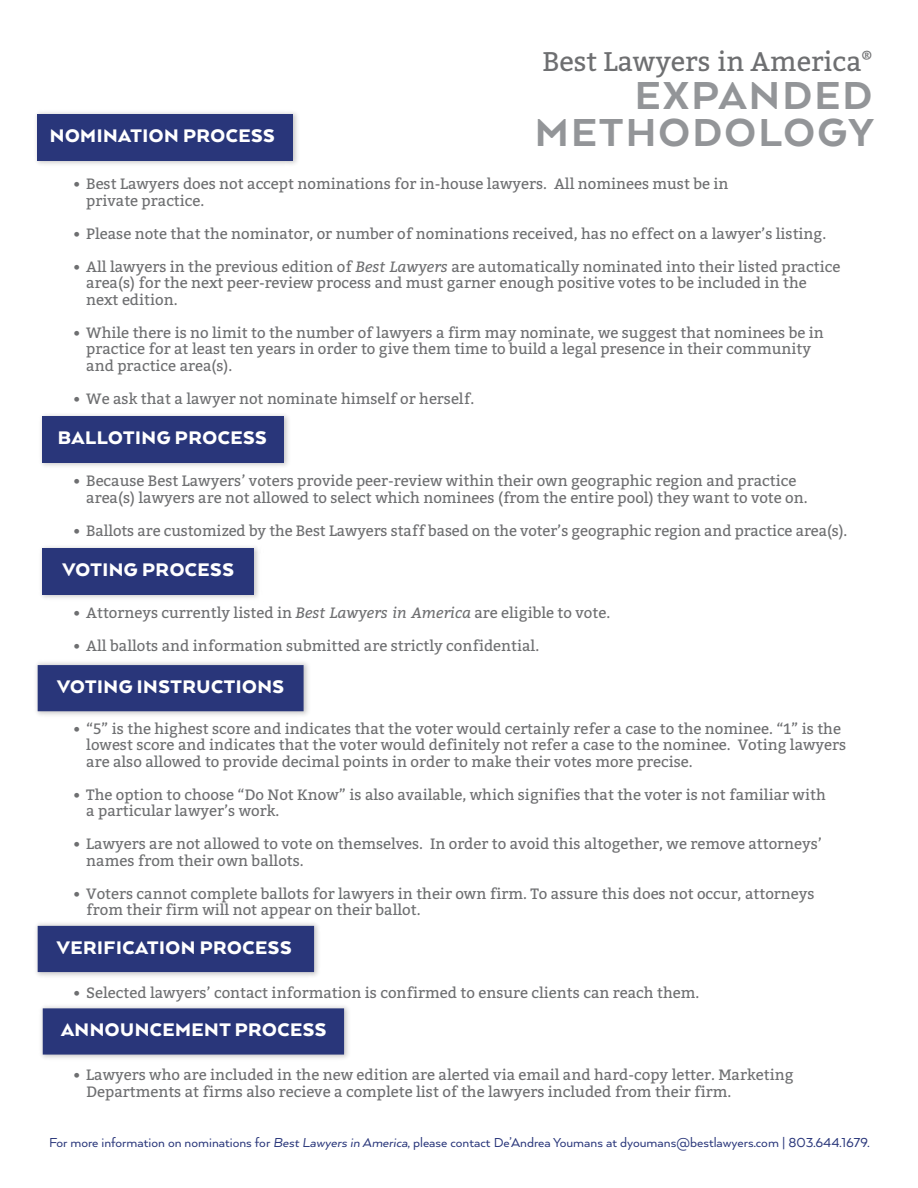
<style>
.page{position:relative;width:918px;height:1188px;background:#fff}
.page>*{position:absolute;margin:0;border:0;box-sizing:border-box;transform-origin:0 0}
.t1{font:800 45px/37.5px "Arquitecta";letter-spacing:.05em;color:#939598;text-align:right}
.t2{font:27px "Bitter";color:#6e6f71}
.t3{font:900 21px "Arquitecta";letter-spacing:.025em;color:#fff}
.t4{font:15px/16.5px "Bitter";color:#6e6f71}
.t5{font:15px "Arquitecta";color:#29367a}
.s1{font-style:italic}
</style>
<div class="page">
<img style="left:36px;top:923px;width:283px;height:53px">
<div style="left:38px;top:926px;width:276px;height:46px;background:#29367a"></div>
<img style="left:41px;top:1006px;width:308px;height:52px">
<div style="left:43px;top:1008px;width:301px;height:47px;background:#29367a"></div>
<img style="left:41px;top:547px;width:218px;height:51px">
<div style="left:43px;top:548px;width:211px;height:47px;background:#29367a"></div>
<img style="left:41px;top:415px;width:248px;height:51px">
<div style="left:43px;top:416px;width:241px;height:47px;background:#29367a"></div>
<img style="left:36px;top:112px;width:261px;height:52px">
<div style="left:38px;top:114px;width:255px;height:46px;background:#29367a"></div>
<img style="left:36px;top:662px;width:273px;height:53px">
<div style="left:38px;top:665px;width:266px;height:46px;background:#29367a"></div>
<h3 class="t3" style="left:50px;top:122px;width:226px">NOMINATION PROCESS</h3>
<h2 class="t2" style="left:543px;top:46px;width:331px">Best Lawyers in America<sup>®</sup></h2>
<h1 class="t1" style="left:535px;top:75px;width:341px">EXPANDED<br>METHODOLOGY</h1>
<p class="t4" style="left:86px;top:176px;width:644px;text-indent:-13px">• Best Lawyers does not accept nominations for in-house lawyers. All nominees must be in private practice.</p>
<p class="t4" style="left:73px;top:225px;width:755px">• Please note that the nominator, or number of nominations received, has no effect on a lawyer’s listing.</p>
<p class="t4" style="left:86px;top:258px;width:756px;text-indent:-13px">• All lawyers in the previous edition of <span class="s1">Best Lawyers</span> are automatically nominated into their listed practice area(s) for the next peer-review process and must garner enough positive votes to be included in the next edition.</p>
<p class="t4" style="left:86px;top:324px;width:739px;text-indent:-13px">• While there is no limit to the number of lawyers a firm may nominate, we suggest that nominees be in practice for at least ten years in order to give them time to build a legal presence in their community and practice area(s).</p>
<p class="t4" style="left:73px;top:390px;width:403px">• We ask that a lawyer not nominate himself or herself.</p>
<h3 class="t3" style="left:58px;top:425px;width:210px">BALLOTING PROCESS</h3>
<p class="t4" style="left:86px;top:473px;width:723px;text-indent:-13px">• Because Best Lawyers’ voters provide peer-review within their own geographic region and practice area(s) lawyers are not allowed to select which nominees (from the entire pool) they want to vote on.</p>
<p class="t4" style="left:73px;top:522px;width:776px">• Ballots are customized by the Best Lawyers staff based on the voter’s geographic region and practice area(s).</p>
<h3 class="t3" style="left:62px;top:557px;width:173px">VOTING PROCESS</h3>
<p class="t4" style="left:73px;top:605px;width:539px">• Attorneys currently listed in <span class="s1">Best Lawyers in America</span> are eligible to vote.</p>
<p class="t4" style="left:73px;top:638px;width:468px">• All ballots and information submitted are strictly confidential.</p>
<h3 class="t3" style="left:57px;top:674px;width:229px">VOTING INSTRUCTIONS</h3>
<p class="t4" style="left:86px;top:720px;width:761px;text-indent:-13px">• “5” is the highest score and indicates that the voter would certainly refer a case to the nominee. “1” is the lowest score and indicates that the voter would definitely not refer a case to the nominee. Voting lawyers are also allowed to provide decimal points in order to make their votes more precise.</p>
<p class="t4" style="left:86px;top:786px;width:741px;text-indent:-13px">• The option to choose “Do Not Know” is also available, which signifies that the voter is not familiar with a particular lawyer’s work.</p>
<p class="t4" style="left:86px;top:836px;width:737px;text-indent:-13px">• Lawyers are not allowed to vote on themselves. In order to avoid this altogether, we remove attorneys’ names from their own ballots.</p>
<p class="t4" style="left:86px;top:885px;width:730px;text-indent:-13px">• Voters cannot complete ballots for lawyers in their own firm. To assure this does not occur, attorneys from their firm will not appear on their ballot.</p>
<h3 class="t3" style="left:57px;top:934px;width:236px">VERIFICATION PROCESS</h3>
<p class="t4" style="left:73px;top:984px;width:628px">• Selected lawyers’ contact information is confirmed to ensure clients can reach them.</p>
<h3 class="t3" style="left:61px;top:1017px;width:267px">ANNOUNCEMENT PROCESS</h3>
<p class="t4" style="left:86px;top:1067px;width:709px;text-indent:-13px">• Lawyers who are included in the new edition are alerted via email and hard-copy letter. Marketing<br>Departments at firms also recieve a complete list of the lawyers included from their firm.</p>
<p class="t5" style="left:49px;top:1133px;width:822px">For more information on nominations for <span class="s1">Best Lawyers in America</span>, please contact De’Andrea Youmans at dyoumans@bestlawyers.com | 803.644.1679.</p>
</div>
